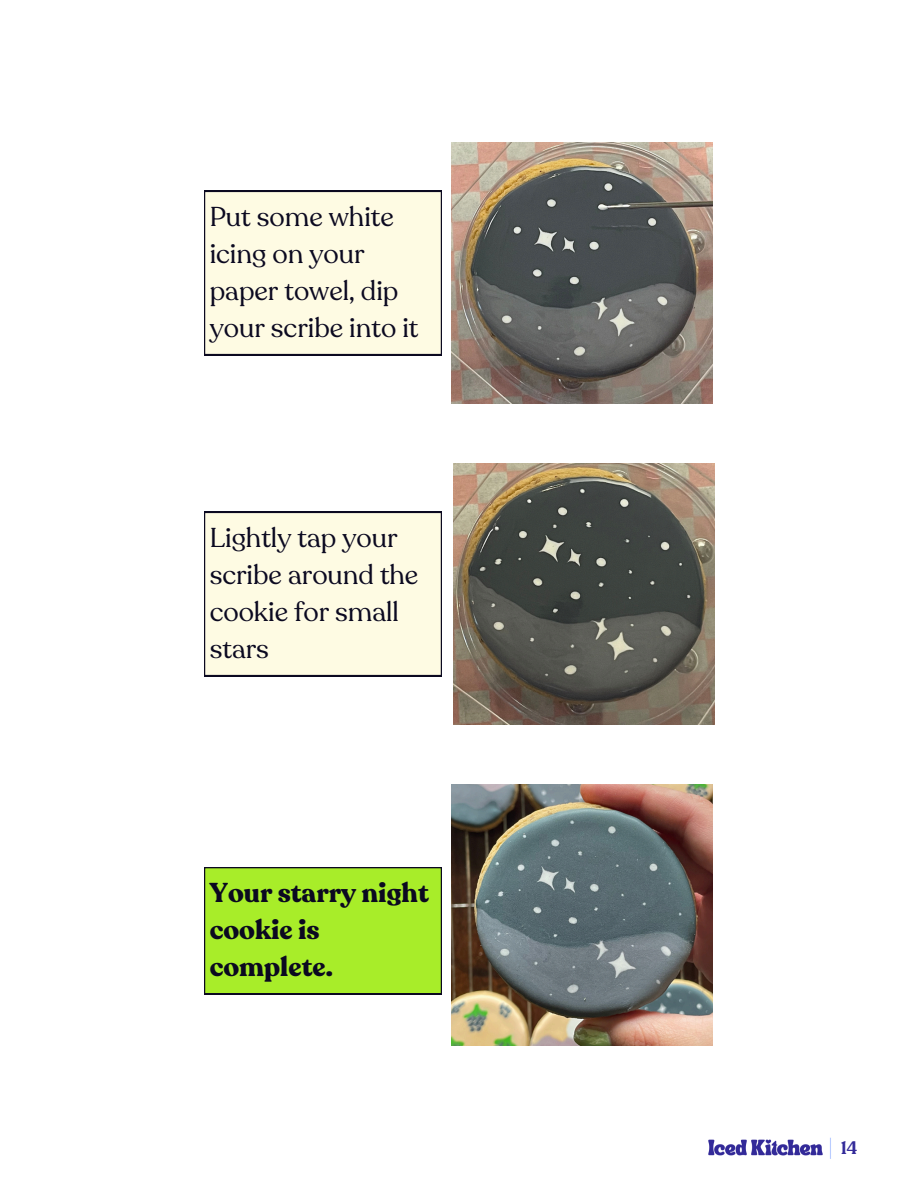
<style>
.page{position:relative;width:918px;height:1188px;background:#fff}
.page>*{position:absolute;margin:0;border:0;box-sizing:border-box;transform-origin:0 0}
.t1{font:27px/37.2px "Recoleta";color:#0b0920}
.t2{font:700 27px/37.2px "Recoleta";color:#0b0920}
.t3{font:600 18px "Recoleta";color:#332a99}
</style>
<div class="page">
<img style="left:708px;top:1139px;width:115px;height:17px">
<svg style="left:830px;top:1138px;width:1px;height:21px"></svg>
<img style="left:451px;top:142px;width:261px;height:261px">
<div style="left:204px;top:191px;width:237px;height:164px;background:#fefbe3"></div>
<img style="left:453px;top:463px;width:261px;height:261px">
<div style="left:204px;top:512px;width:237px;height:164px;background:#fefbe3"></div>
<img style="left:451px;top:784px;width:261px;height:261px">
<div style="left:204px;top:867px;width:237px;height:127px;background:#a8ed29"></div>
<p class="t1" style="left:210px;top:199px;width:210px">Put some white icing on your paper towel, dip your scribe into it</p>
<p class="t1" style="left:210px;top:520px;width:210px">Lightly tap your scribe around the cookie for small stars</p>
<p class="t2" style="left:210px;top:875px;width:221px">Your starry night cookie is complete.</p>
<p class="t3" style="left:841px;top:1136px;width:18px">14</p>
</div>
